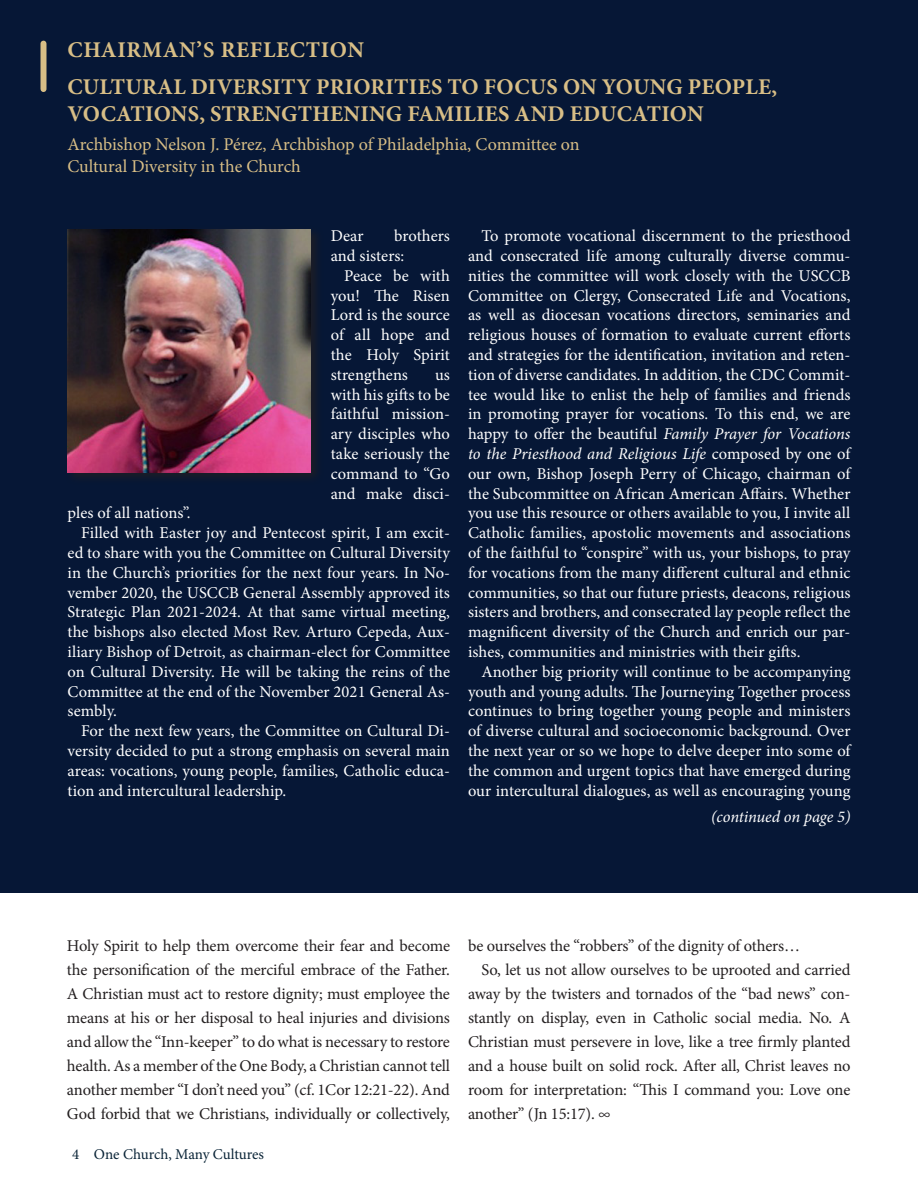
<style>
.page{position:relative;width:918px;height:1188px;background:#fff}
.page>*{position:absolute;margin:0;border:0;box-sizing:border-box;transform-origin:0 0}
.Header_Orange{font:700 22.5px/27px "Minion Pro";letter-spacing:.01em;color:#d8be86}
.Header_Orange-2{font:700 22.5px "Minion Pro";letter-spacing:.03em;color:#d8be86}
.t1{font:18px "Minion Pro";letter-spacing:-.005em;color:#d8be86}
.t2{font:16.5px/19.8px "Minion Pro";letter-spacing:.005em;color:#fff;text-align:justify}
.Body_Text_Black{font:16.5px/24px "Minion Pro";letter-spacing:-.015em;color:#231f20;text-align:justify}
.t3{font:italic 16.5px "Minion Pro";letter-spacing:-.01em;color:#fff}
.t4{font:15px "Minion Pro";letter-spacing:-.01em;color:#0a2437}
.s1{font-style:italic}
</style>
<div class="page">
<div style="left:0;top:0;width:918px;height:892px;background:#061736"></div>
<div style="left:40px;top:44px;width:6px;height:45px;background:#d8be86"></div>
<div style="left:64px;top:226px;width:259px;height:259px;background:#231f20;opacity:.75"></div>
<img style="left:68px;top:229px;width:242px;height:243px">
<p class="Header_Orange-2" style="left:68px;top:34px;width:298px">CHAIRMAN’S REFLECTION</p>
<p class="Header_Orange" style="left:68px;top:73px;width:711px">CULTURAL DIVERSITY PRIORITIES TO FOCUS ON YOUNG PEOPLE,<br>VOCATIONS, STRENGTHENING FAMILIES AND EDUCATION</p>
<p class="t1" style="left:68px;top:133px;width:514px">Archbishop Nelson J. Pérez, Archbishop of Philadelphia, Committee on</p>
<p class="t1" style="left:68px;top:154px;width:235px">Cultural Diversity in the Church</p>
<p class="t2" style="left:331px;top:226px;width:121px;text-indent:63px">brothers and sisters:</p>
<p class="t2" style="left:331px;top:266px;width:121px;text-indent:14px">Peace be with you! The Risen Lord is the source of all hope and the Holy Spirit strengthens</p>
<p class="t2" style="left:331px;top:226px;width:34px">Dear</p>
<p class="t2" style="left:331px;top:365px;width:121px;text-indent:104px">us with his gifts to be faithful mission&shy;ary disciples who take seriously the command to “Go and make disci-</p>
<p class="t2" style="left:68px;top:503px;width:125px">ples of all nations”.</p>
<p class="t2" style="left:68px;top:523px;width:384px;text-indent:14px">Filled with Easter joy and Pentecost spirit, I am excit&shy;ed to share with you the Committee on Cultural Diversity in the Church’s priorities for the next four years. In No&shy;vember 2020, the USCCB General Assembly approved its Strategic Plan 2021-2024. At that same virtual meeting, the bishops also elected Most Rev. Arturo Cepeda, Aux&shy;iliary Bishop of Detroit, as chairman-elect for Committee on Cultural Diversity. He will be taking the reins of the Committee at the end of the November 2021 General As&shy;sembly.</p>
<p class="t2" style="left:68px;top:721px;width:384px;text-indent:14px">For the next few years, the Committee on Cultural Di&shy;versity decided to put a strong emphasis on several main areas: vocations, young people, families, Catholic educa&shy;tion and intercultural leadership.</p>
<p class="t2" style="left:468px;top:226px;width:384px;text-indent:14px">To promote vocational discernment to the priesthood and consecrated life among culturally diverse commu&shy;nities the committee will work closely with the USCCB Committee on Clergy, Consecrated Life and Vocations, as well as diocesan vocations directors, seminaries and religious houses of formation to evaluate current efforts and strategies for the identification, invitation and reten&shy;tion of diverse candidates. In addition, the CDC Commit&shy;tee would like to enlist the help of families and friends in promoting prayer for vocations. To this end, we are happy to offer the beautiful <span class="s1">Family Prayer for Vocations to the Priesthood and Religious Life</span> composed by one of our own, Bishop Joseph Perry of Chicago, chairman of the Subcommittee on African American Affairs. Whether you use this resource or others available to you, I invite all Catholic families, apostolic movements and associations of the faithful to “conspire” with us, your bishops, to pray for vocations from the many different cultural and ethnic communities, so that our future priests, deacons, religious sisters and brothers, and consecrated lay people reflect the magnificent diversity of the Church and enrich our par&shy;ishes, communities and ministries with their gifts.</p>
<p class="t2" style="left:468px;top:662px;width:384px;text-indent:14px">Another big priority will continue to be accompanying youth and young adults. The Journeying Together process continues to bring together young people and ministers of diverse cultural and socioeconomic background. Over the next year or so we hope to delve deeper into some of the common and urgent topics that have emerged during our intercultural dialogues, as well as encouraging young</p>
<p class="t3" style="left:711px;top:805px;width:141px">(continued on page 5)</p>
<p class="Body_Text_Black" style="left:67px;top:934px;width:385px">Holy Spirit to help them overcome their fear and become the personification of the merciful embrace of the Father.<br>A Christian must act to restore dignity; must employee the means at his or her disposal to heal injuries and divisions and allow the “Inn-keeper” to do what is necessary to restore health. As a member of the One Body, a Christian cannot tell another member “I don’t need you” (cf. 1Cor 12:21-22). And God forbid that we Christians, individually or collectively,</p>
<p class="t4" style="left:72px;top:1144px;width:193px">4 One Church, Many Cultures</p>
<p class="Body_Text_Black" style="left:468px;top:934px;width:334px">be ourselves the “robbers” of the dignity of others…</p>
<p class="Body_Text_Black" style="left:468px;top:958px;width:384px;text-indent:14px">So, let us not allow ourselves to be uprooted and carried away by the twisters and tornados of the “bad news” con&shy;stantly on display, even in Catholic social media. No. A Christian must persevere in love, like a tree firmly planted and a house built on solid rock. After all, Christ leaves no room for interpretation: “This I command you: Love one another” (Jn 15:17). ∞</p>
</div>
